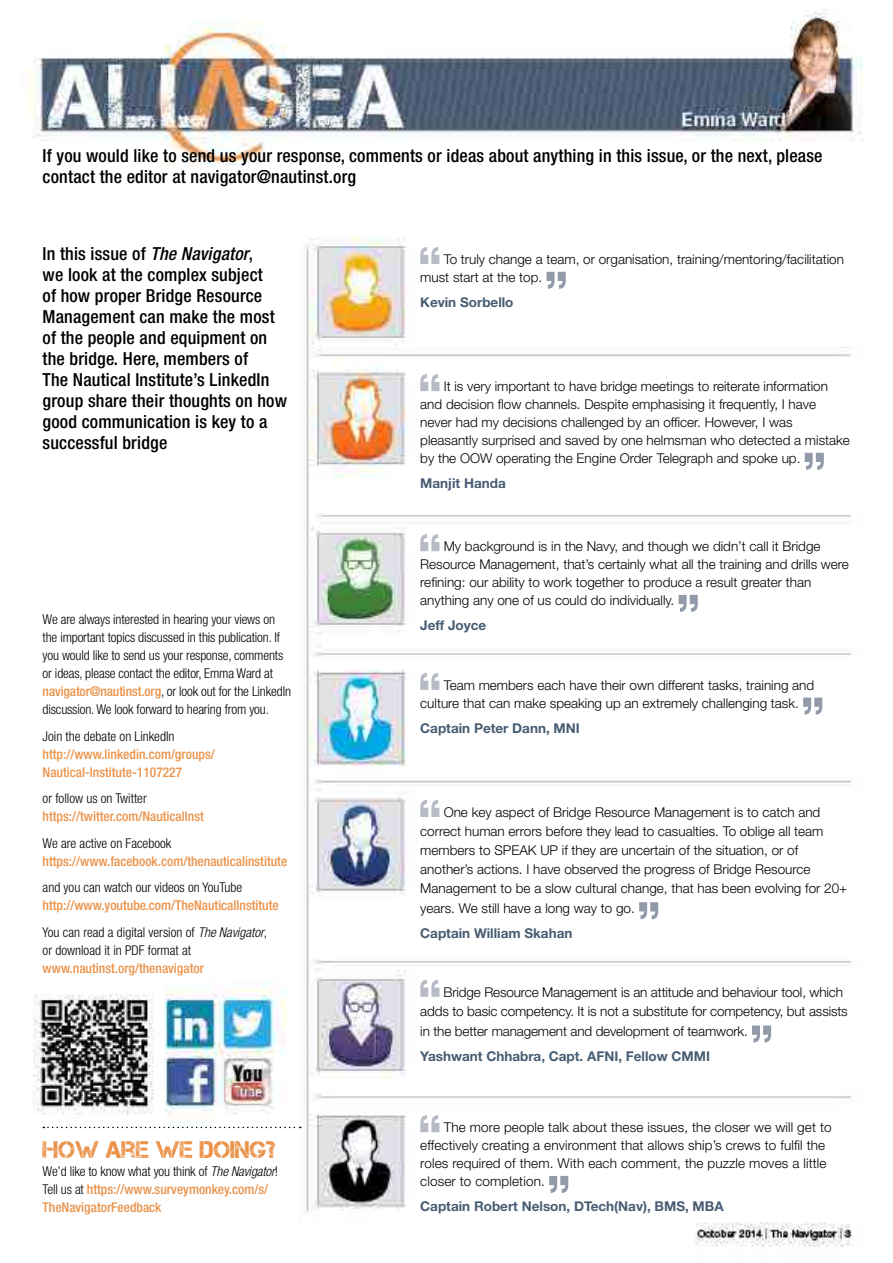
<style>
.page{position:relative;width:893px;height:1263px;background:#fff}
.page>*{position:absolute;margin:0;border:0;box-sizing:border-box;transform-origin:0 0}
.t1{font:24px "Captureit";color:#eb9249}
.t2{font:500 condensed 18px/21px "Helvetica Neue LT Std";letter-spacing:.01em;color:#000}
.t3{font:300 13.5px/18px "Helvetica Neue LT Std";color:#000}
.t4{font:300 condensed 13.5px/18px "Helvetica Neue LT Std";letter-spacing:-.01em;color:#000}
.t5{font:500 condensed 13.5px/18px "Helvetica Neue LT Std";color:#eb9249}
.t6{font:700 13.5px "Helvetica Neue LT Std";color:#475c72}
.s1{font-style:italic}
.s2{font-weight:500;color:#eb9249}
.s3{font-weight:300;color:#000}
.s4{font-weight:300;font-style:italic;color:#000}
</style>
<div class="page">
<img style="left:29px;top:9px;width:834px;height:1238px">
<svg style="left:420px;top:247px;width:19px;height:17px"></svg>
<svg style="left:547px;top:272px;width:19px;height:17px"></svg>
<svg style="left:420px;top:374px;width:19px;height:17px"></svg>
<svg style="left:805px;top:453px;width:19px;height:17px"></svg>
<svg style="left:420px;top:534px;width:19px;height:17px"></svg>
<svg style="left:679px;top:595px;width:19px;height:17px"></svg>
<svg style="left:420px;top:673px;width:19px;height:17px"></svg>
<svg style="left:803px;top:697px;width:19px;height:18px"></svg>
<svg style="left:420px;top:800px;width:19px;height:17px"></svg>
<svg style="left:639px;top:902px;width:19px;height:17px"></svg>
<svg style="left:420px;top:980px;width:19px;height:17px"></svg>
<svg style="left:752px;top:1025px;width:19px;height:17px"></svg>
<svg style="left:420px;top:1115px;width:19px;height:17px"></svg>
<svg style="left:549px;top:1176px;width:19px;height:17px"></svg>
<svg style="left:43px;top:1127px;width:258px;height:1px"></svg>
<h2 class="t2" style="left:43px;top:145px;width:781px">If you would like to send us your response, comments or ideas about anything in this issue, or the next, please contact the editor at navigator@nautinst.org</h2>
<p class="t2" style="left:43px;top:243px;width:246px">In this issue of <span class="s1">The Navigator</span>,<br>we look at the complex subject<br>of how proper Bridge Resource<br>Management can make the most of the people and equipment on the bridge. Here, members of<br>The Nautical Institute’s LinkedIn group share their thoughts on how good communication is key to a successful bridge</p>
<p class="t4" style="left:43px;top:610px;width:250px">We are always interested in hearing your views on the important topics discussed in this publication. If you would like to send us your response, comments or ideas, please contact the editor, Emma Ward at <span class="s2">navigator@nautinst.org</span>, or look out for the LinkedIn discussion. We look forward to hearing from you.</p>
<p class="t4" style="left:43px;top:727px;width:133px">Join the debate on LinkedIn</p>
<p class="t5" style="left:43px;top:745px;width:174px">http://www.linkedin.com/groups/<br>Nautical-Institute-1107227</p>
<p class="t4" style="left:43px;top:789px;width:106px">or follow us on Twitter</p>
<p class="t5" style="left:43px;top:807px;width:163px">https://twitter.com/NauticalInst</p>
<p class="t4" style="left:43px;top:834px;width:130px">We are active on Facebook</p>
<p class="t5" style="left:43px;top:852px;width:246px">https://www.facebook.com/thenauticalinstitute</p>
<p class="t4" style="left:43px;top:878px;width:201px">and you can watch our videos on YouTube</p>
<p class="t5" style="left:43px;top:892px;width:238px;line-height:26.5px">http://www.youtube.com/TheNauticalInstitute<br><span class="s3">You can read a digital version of</span> <span class="s4">The Navigator</span><span class="s3">,</span></p>
<p class="t4" style="left:43px;top:941px;width:150px">or download it in PDF format at</p>
<p class="t5" style="left:43px;top:959px;width:163px">www.nautinst.org/thenavigator</p>
<h1 class="t1" style="left:43px;top:1136px;width:235px">HOW ARE WE DOING?</h1>
<p class="t5" style="left:43px;top:1162px;width:237px"><span class="s3">We’d like to know what you think of</span> <span class="s4">The Navigator</span><span class="s3">!<br>Tell us at</span> https://www.surveymonkey.com/s/<br>TheNavigatorFeedback</p>
<p class="t3" style="left:420px;top:250px;width:425px;text-indent:23px">To truly change a team, or organisation, training/mentoring/facilitation must start at the top.</p>
<p class="t6" style="left:420px;top:294px;width:95px">Kevin Sorbello</p>
<p class="t3" style="left:420px;top:377px;width:431px;text-indent:23px">It is very important to have bridge meetings to reiterate information and decision flow channels. Despite emphasising it frequently, I have never had my decisions challenged by an officer. However, I was pleasantly surprised and saved by one helmsman who detected a mistake by the OOW operating the Engine Order Telegraph and spoke up.</p>
<p class="t6" style="left:420px;top:475px;width:87px">Manjit Handa</p>
<p class="t3" style="left:420px;top:537px;width:430px;text-indent:23px">My background is in the Navy, and though we didn’t call it Bridge Resource Management, that’s certainly what all the training and drills were refining: our ability to work together to produce a result greater than anything any one of us could do individually.</p>
<p class="t6" style="left:420px;top:617px;width:68px">Jeff Joyce</p>
<p class="t3" style="left:420px;top:676px;width:395px;text-indent:23px">Team members each have their own different tasks, training and culture that can make speaking up an extremely challenging task.</p>
<p class="t6" style="left:420px;top:720px;width:161px">Captain Peter Dann, MNI</p>
<p class="t3" style="left:420px;top:802px;width:428px;line-height:19.2px;text-indent:23px">One key aspect of Bridge Resource Management is to catch and correct human errors before they lead to casualties. To oblige all team members to SPEAK UP if they are uncertain of the situation, or of another’s actions. I have observed the progress of Bridge Resource Management to be a slow cultural change, that has been evolving for 20+ years. We still have a long way to go.</p>
<p class="t6" style="left:420px;top:924px;width:154px">Captain William Skahan</p>
<p class="t3" style="left:420px;top:982px;width:429px;line-height:19.5px;text-indent:23px">Bridge Resource Management is an attitude and behaviour tool, which adds to basic competency. It is not a substitute for competency, but assists in the better management and development of teamwork.</p>
<p class="t6" style="left:420px;top:1048px;width:291px">Yashwant Chhabra, Capt. AFNI, Fellow CMMI</p>
<p class="t3" style="left:420px;top:1118px;width:413px;text-indent:24px">The more people talk about these issues, the closer we will get to effectively creating a environment that allows ship’s crews to fulfil the roles required of them. With each comment, the puzzle moves a little closer to completion.</p>
<p class="t6" style="left:420px;top:1198px;width:305px">Captain Robert Nelson, DTech(Nav), BMS, MBA</p>
</div>
